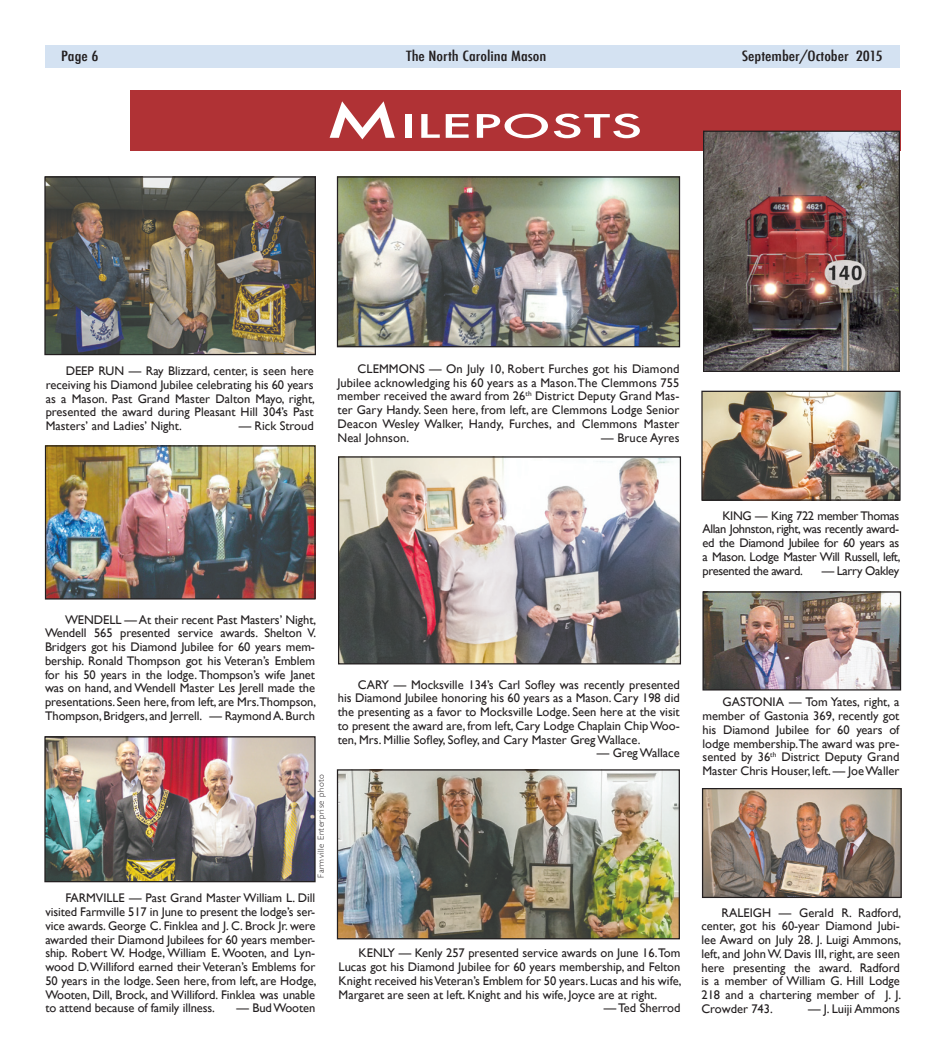
<style>
.page{position:relative;width:945px;height:1058px;background:#fff}
.page>*{position:absolute;margin:0;border:0;box-sizing:border-box;transform-origin:0 0}
.t1{font:500 31.5px "Futura";color:#fff;scale:1.75 1}
.t2{font:500 condensed 13.75px "Futura";color:#231f20;scale:1.25 1}
.t3{font:12.5px/13.8px "Gill Sans";color:#231f20;text-align:justify}
.t4{font:12.5px "Gill Sans";letter-spacing:-.025em;color:#231f20}
.t5{font:300 8.75px "Gill Sans";letter-spacing:.055em;color:#231f20}
.s1{font-size:45px}
</style>
<div class="page">
<div style="left:45px;top:45px;width:855px;height:23px;background:#d4e2f2"></div>
<div style="left:130px;top:91px;width:771px;height:60px;background:#b03235"></div>
<img style="left:705px;top:133px;width:193px;height:237px">
<div style="left:703px;top:131px;width:197px;height:241px;border:1px solid #231f20"></div>
<img style="left:46px;top:178px;width:268px;height:175px">
<div style="left:44px;top:176px;width:272px;height:179px;border:1px solid #231f20"></div>
<img style="left:339px;top:178px;width:339px;height:167px">
<div style="left:337px;top:176px;width:343px;height:171px;border:1px solid #231f20"></div>
<img style="left:703px;top:393px;width:196px;height:105px">
<div style="left:701px;top:391px;width:200px;height:109px;border:1px solid #231f20"></div>
<img style="left:704px;top:790px;width:196px;height:106px">
<div style="left:702px;top:788px;width:200px;height:110px;border:1px solid #231f20"></div>
<img style="left:704px;top:593px;width:195px;height:95px">
<div style="left:702px;top:591px;width:199px;height:99px;border:1px solid #231f20"></div>
<img style="left:340px;top:458px;width:339px;height:204px">
<div style="left:338px;top:456px;width:343px;height:208px;border:1px solid #231f20"></div>
<img style="left:47px;top:447px;width:267px;height:150px">
<div style="left:45px;top:445px;width:271px;height:154px;border:1px solid #231f20"></div>
<img style="left:46px;top:738px;width:268px;height:142px">
<div style="left:44px;top:736px;width:272px;height:146px;border:1px solid #231f20"></div>
<img style="left:339px;top:771px;width:339px;height:166px">
<div style="left:337px;top:769px;width:343px;height:170px;border:1px solid #231f20"></div>
<p class="t2" style="left:61px;top:48px;width:31px">Page 6</p>
<p class="t2" style="left:406px;top:48px;width:114px">The North Carolina Mason</p>
<p class="t2" style="left:742px;top:48px;width:114px">September/October 2015</p>
<h1 class="t1" style="left:325px;top:104px;width:183px"><span class="s1">M</span>ILEPOSTS</h1>
<p class="t3" style="left:46px;top:364px;width:271px;text-indent:20px">DEEP RUN — Ray Blizzard, center, is seen here receiving his Diamond Jubilee celebrating his 60 years as a Mason. Past Grand Master Dalton Mayo, right, presented the award during Pleasant Hill 304’s Past Masters’ and Ladies’ Night.</p>
<p class="t3" style="left:239px;top:419px;width:76px">— Rick Stroud</p>
<p class="t3" style="left:337px;top:361px;width:344px;text-indent:20px">CLEMMONS — On July 10, Robert Furches got his Diamond Jubilee acknowledging his 60 years as a Mason. The Clemmons 755 member received the award from 26<sup>th</sup> District Deputy Grand Mas&shy;ter Gary Handy. Seen here, from left, are Clemmons Lodge Senior Deacon Wesley Walker, Handy, Furches, and Clemmons Master Neal Johnson.</p>
<p class="t3" style="left:601px;top:430px;width:80px">— Bruce Ayres</p>
<p class="t3" style="left:45px;top:612px;width:273px;text-indent:20px">WENDELL — At their recent Past Masters’ Night, Wendell 565 presented service awards. Shelton V.<br>Bridgers got his Diamond Jubilee for 60 years mem&shy;bership. Ronald Thompson got his Veteran’s Emblem for his 50 years in the lodge. Thompson’s wife Janet was on hand, and Wendell Master Les Jerell made the presentations. Seen here, from left, are Mrs.Thompson, Thompson, Bridgers, and Jerrell. — Raymond A. Burch</p>
<p class="t5" style="left:314px;top:877px;width:105px;rotate:-90deg">Farmville Enterprise photo</p>
<p class="t3" style="left:45px;top:891px;width:273px;text-indent:20px">FARMVILLE — Past Grand Master William L. Dill visited Farmville 517 in June to present the lodge’s ser&shy;vice awards. George C. Finklea and J. C. Brock Jr. were awarded their Diamond Jubilees for 60 years member&shy;ship. Robert W. Hodge, William E. Wooten, and Lyn&shy;wood D. Williford earned their Veteran’s Emblems for 50 years in the lodge. Seen here, from left, are Hodge, Wooten, Dill, Brock, and Williford. Finklea was unable to attend because of family illness.</p>
<p class="t3" style="left:237px;top:1001px;width:80px">— Bud Wooten</p>
<p class="t3" style="left:338px;top:677px;width:343px;text-indent:20px">CARY — Mocksville 134’s Carl Sofley was recently presented his Diamond Jubilee honoring his 60 years as a Mason. Cary 198 did the presenting as a favor to Mocksville Lodge. Seen here at the visit to present the award are, from left, Cary Lodge Chaplain Chip Woo&shy;ten, Mrs. Millie Sofley, Sofley, and Cary Master Greg Wallace.</p>
<p class="t3" style="left:597px;top:746px;width:85px">— Greg Wallace</p>
<p class="t3" style="left:339px;top:946px;width:345px;text-indent:20px">KENLY — Kenly 257 presented service awards on June 16.Tom Lucas got his Diamond Jubilee for 60 years membership, and Felton Knight received his Veteran’s Emblem for 50 years. Lucas and his wife, Margaret are seen at left. Knight and his wife, Joyce are at right.</p>
<p class="t3" style="left:604px;top:1001px;width:78px">— Ted Sherrod</p>
<p class="t3" style="left:702px;top:508px;width:200px;text-indent:20px">KING — King 722 member Thomas Allan Johnston, right, was recently award&shy;ed the Diamond Jubilee for 60 years as a Mason. Lodge Master Will Russell, left, presented the award.</p>
<p class="t4" style="left:822px;top:563px;width:79px">— Larry Oakley</p>
<p class="t3" style="left:703px;top:695px;width:198px;text-indent:20px">GASTONIA — Tom Yates, right, a member of Gastonia 369, recently got his Diamond Jubilee for 60 years of lodge membership.The award was pre&shy;sented by 36<sup>th</sup> District Deputy Grand Master Chris Houser, left. — Joe Waller</p>
<p class="t3" style="left:701px;top:905px;width:201px;text-indent:20px">RALEIGH — Gerald R. Radford, center, got his 60-year Diamond Jubi&shy;lee Award on July 28. J. Luigi Ammons, left, and John W. Davis III, right, are seen here presenting the award. Radford is a member of William G. Hill Lodge 218 and a chartering member of J. J.<br>Crowder 743.</p>
<p class="t3" style="left:808px;top:1001px;width:93px">— J. Luiji Ammons</p>
</div>
